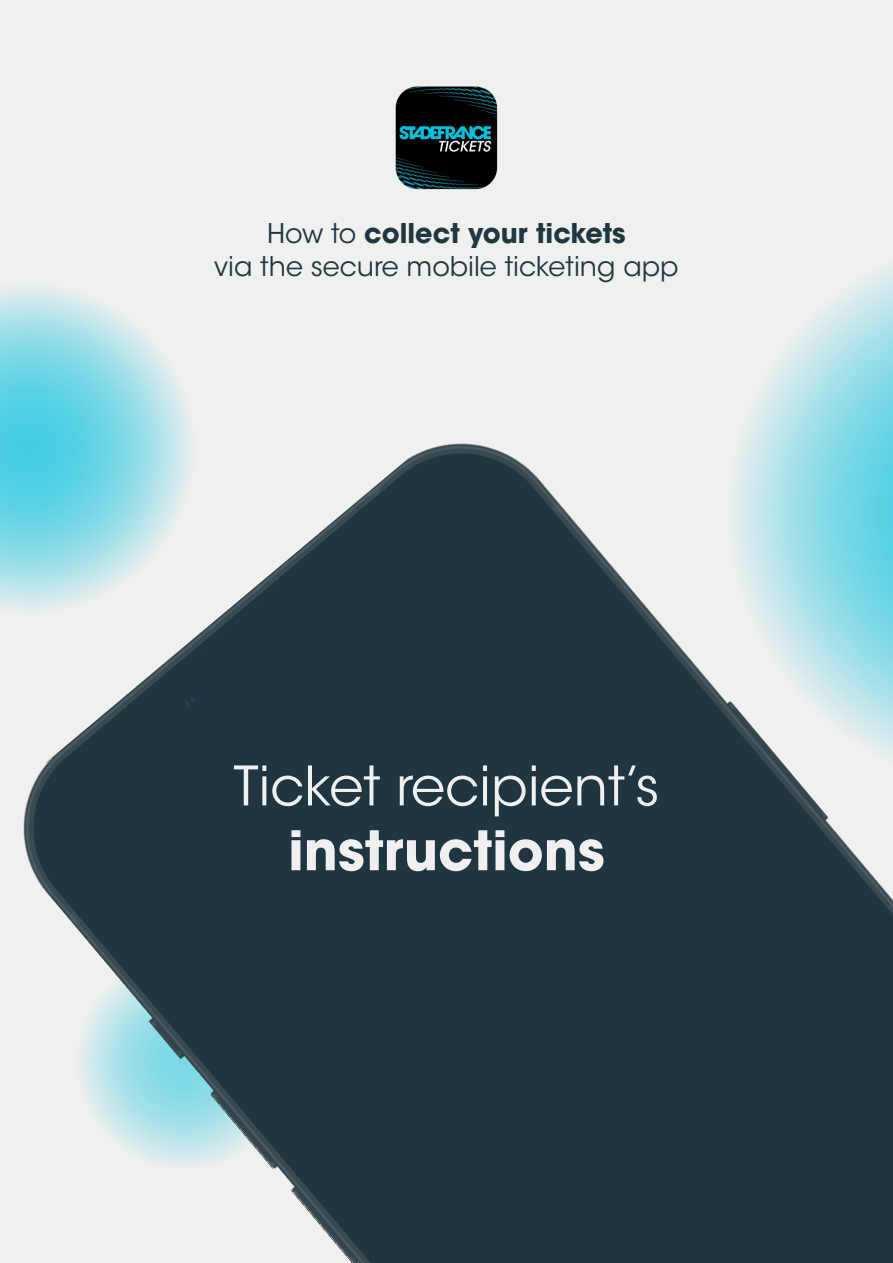
<style>
.page{position:relative;width:893px;height:1263px;background:#f0f0ef}
.page>*{position:absolute;margin:0;border:0;box-sizing:border-box;transform-origin:0 0}
.t1{font:54px "ITC Avant Garde Std";color:#f0f0f0}
.t2{font:700 54px "ITC Avant Garde Std";color:#f0f0f0}
.t3{font:27px/32.4px "ITC Avant Garde Std";color:#203740;text-align:center}
.s1{font-weight:700}
</style>
<div class="page">
<svg style="left:759px;top:267px;width:134px;height:133px"></svg>
<svg style="left:0;top:287px;width:184px;height:113px"></svg>
<img style="left:395px;top:86px;width:102px;height:103px">
<img style="left:0;top:400px;width:893px;height:863px">
<p class="t3" style="left:214px;top:218px;width:466px">How to <span class="s1">collect your tickets<br></span>via the secure mobile ticketing app</p>
<h1 class="t1" style="left:234px;top:753px;width:427px">Ticket recipient’s</h1>
<h1 class="t2" style="left:288px;top:815px;width:318px">instructions</h1>
</div>
